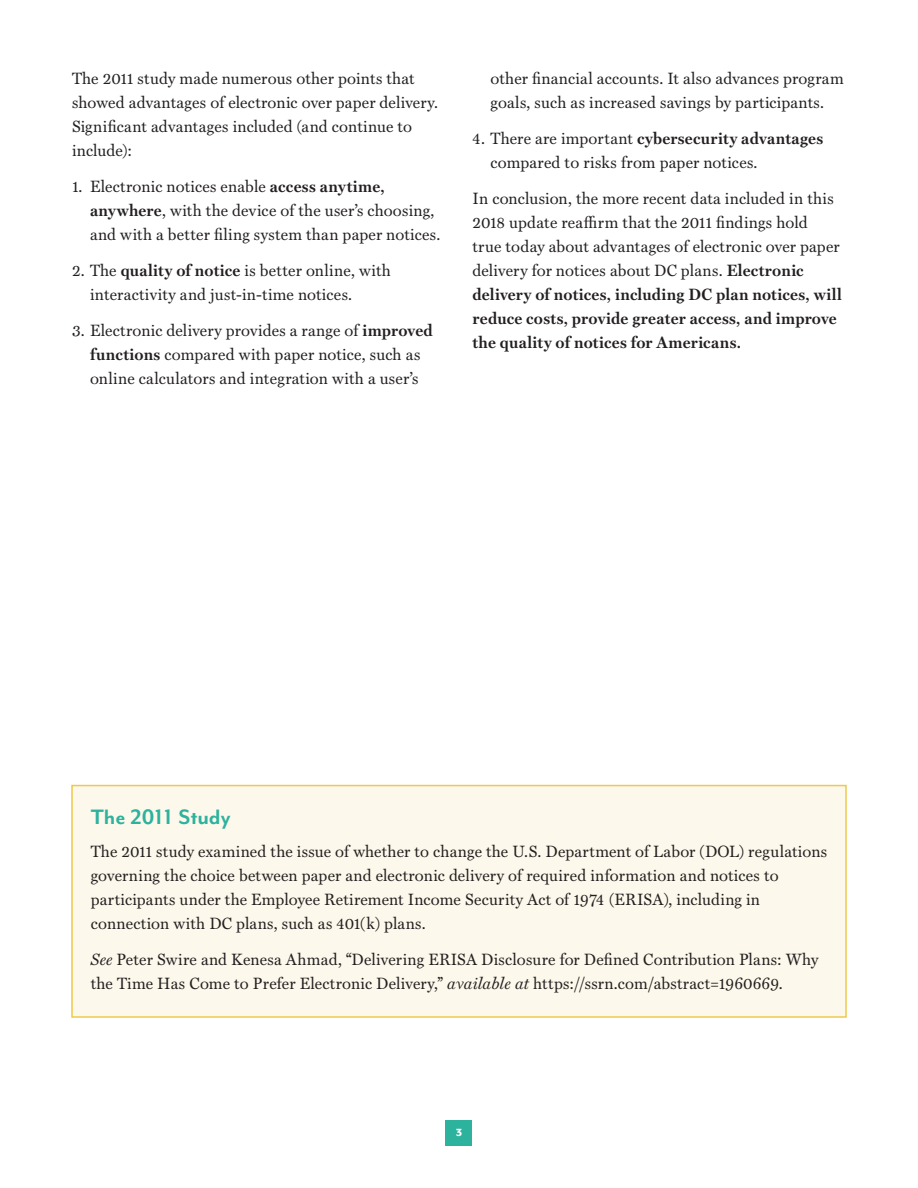
<style>
.page{position:relative;width:918px;height:1188px;background:#fff}
.page>*{position:absolute;margin:0;border:0;box-sizing:border-box;transform-origin:0 0}
.H1_A{font:700 24px "Mr Eaves Mod OT";letter-spacing:-.005em;color:#2db29d}
.t1{font:16.5px/24px "HK Serif";letter-spacing:.015em;color:#231f20}
.t2{font:800 12px "Mr Eaves San OT";color:#fff}
.s1{font-weight:700}
.s2{font-style:italic}
</style>
<div class="page">
<div style="left:446px;top:1120px;width:26px;height:25px;background:#2db29d"></div>
<div style="left:72px;top:786px;width:774px;height:231px;background:#fcf8eb"></div>
<div style="left:71px;top:785px;width:776px;height:233px;border:2px solid #efca49"></div>
<p class="t1" style="left:72px;top:66px;width:368px">The 2011 study made numerous other points that showed advantages of electronic over paper delivery.<br>Significant advantages included (and continue to include):</p>
<p class="t1" style="left:90px;top:174px;width:352px;text-indent:-18px">1. Electronic notices enable <span class="s1">access anytime, anywhere</span>, with the device of the user’s choosing, and with a better filing system than paper notices.</p>
<p class="t1" style="left:90px;top:258px;width:302px;text-indent:-18px">2. The <span class="s1">quality of notice</span> is better online, with interactivity and just-in-time notices.</p>
<p class="t1" style="left:72px;top:318px;width:362px;text-align:center">3. Electronic delivery provides a range of <span class="s1">improved functions</span> compared with paper notice, such as online calculators and integration with a user’s</p>
<p class="t1" style="left:490px;top:66px;width:355px">other financial accounts. It also advances program goals, such as increased savings by participants.</p>
<p class="t1" style="left:490px;top:126px;width:334px;text-indent:-18px">4. There are important <span class="s1">cybersecurity advantages </span>compared to risks from paper notices.</p>
<p class="t1" style="left:472px;top:186px;width:371px">In conclusion, the more recent data included in this 2018 update reaffirm that the 2011 findings hold<br>true today about advantages of electronic over paper delivery for notices about DC plans. <span class="s1">Electronic delivery of notices, including DC plan notices, will reduce costs, provide greater access, and improve the quality of notices for Americans.</span></p>
<p class="H1_A" style="left:91px;top:804px;width:141px">The 2011 Study</p>
<p class="t1" style="left:91px;top:839px;width:738px">The 2011 study examined the issue of whether to change the U.S. Department of Labor (DOL) regulations governing the choice between paper and electronic delivery of required information and notices to participants under the Employee Retirement Income Security Act of 1974 (ERISA), including in connection with DC plans, such as 401(k) plans.</p>
<p class="t1" style="left:91px;top:947px;width:729px"><span class="s2">See</span> Peter Swire and Kenesa Ahmad, “Delivering ERISA Disclosure for Defined Contribution Plans: Why the Time Has Come to Prefer Electronic Delivery,” <span class="s2">available at</span> https://ssrn.com/abstract=1960669.</p>
<p class="t2" style="left:456px;top:1125px;width:8px">3</p>
</div>
